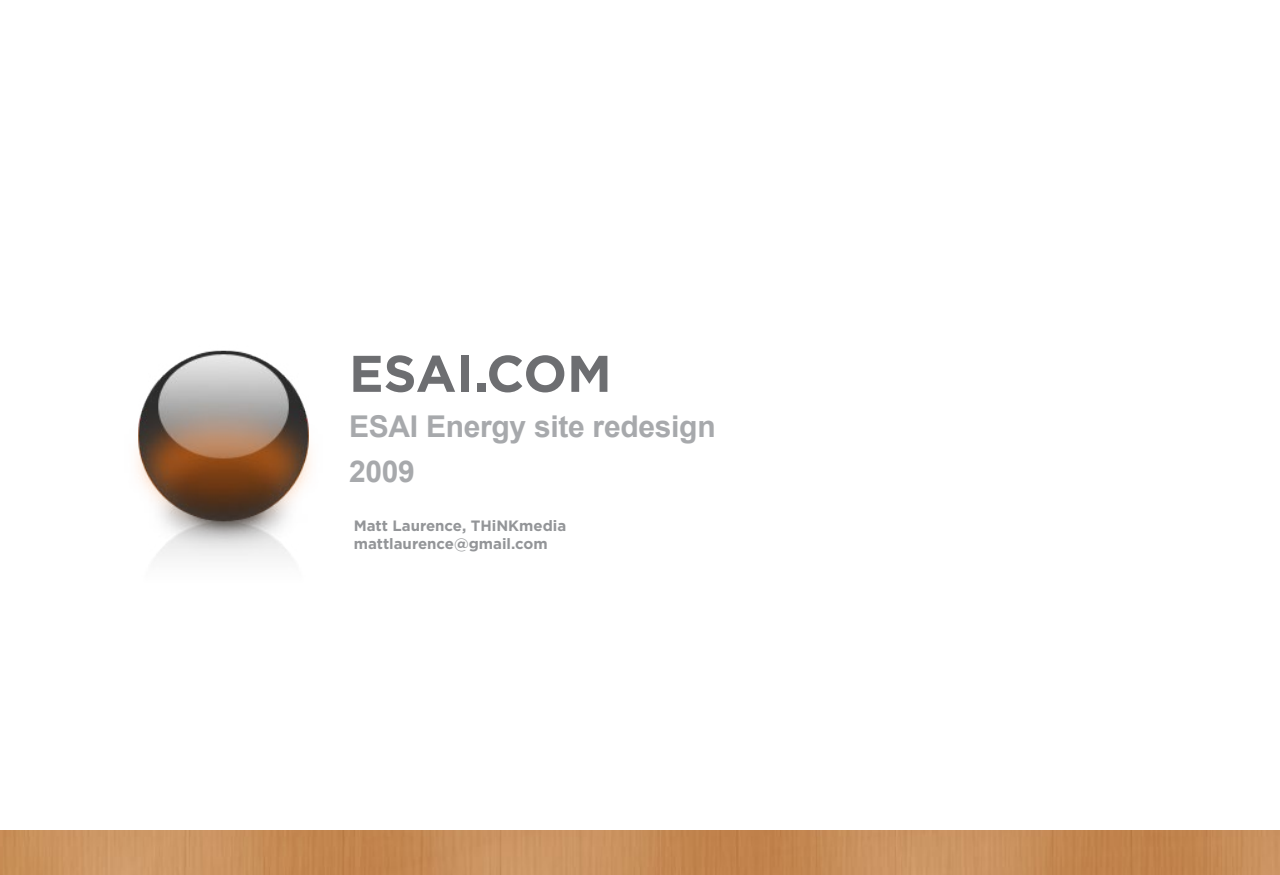
<style>
.page{position:relative;width:1280px;height:875px;background:#fff}
.page>*{position:absolute;margin:0;border:0;box-sizing:border-box;transform-origin:0 0}
.t1{font:700 51.5px "Gotham";color:#6d6e71}
.t2{font:700 30px/45px "Arial";letter-spacing:-.01em;color:#a7a9ac}
.t3{font:700 15px/18px "Gotham";color:#939598}
</style>
<div class="page">
<img style="left:0;top:830px;width:1280px;height:45px">
<img style="left:136px;top:350px;width:175px;height:209px">
<h1 class="t1" style="left:349px;top:344px;width:264px">ESAI.COM</h1>
<h2 class="t2" style="left:349px;top:405px;width:368px">ESAI Energy site redesign<br>2009</h2>
<p class="t3" style="left:354px;top:516px;width:214px">Matt Laurence, THiNKmedia mattlaurence@gmail.com</p>
</div>
